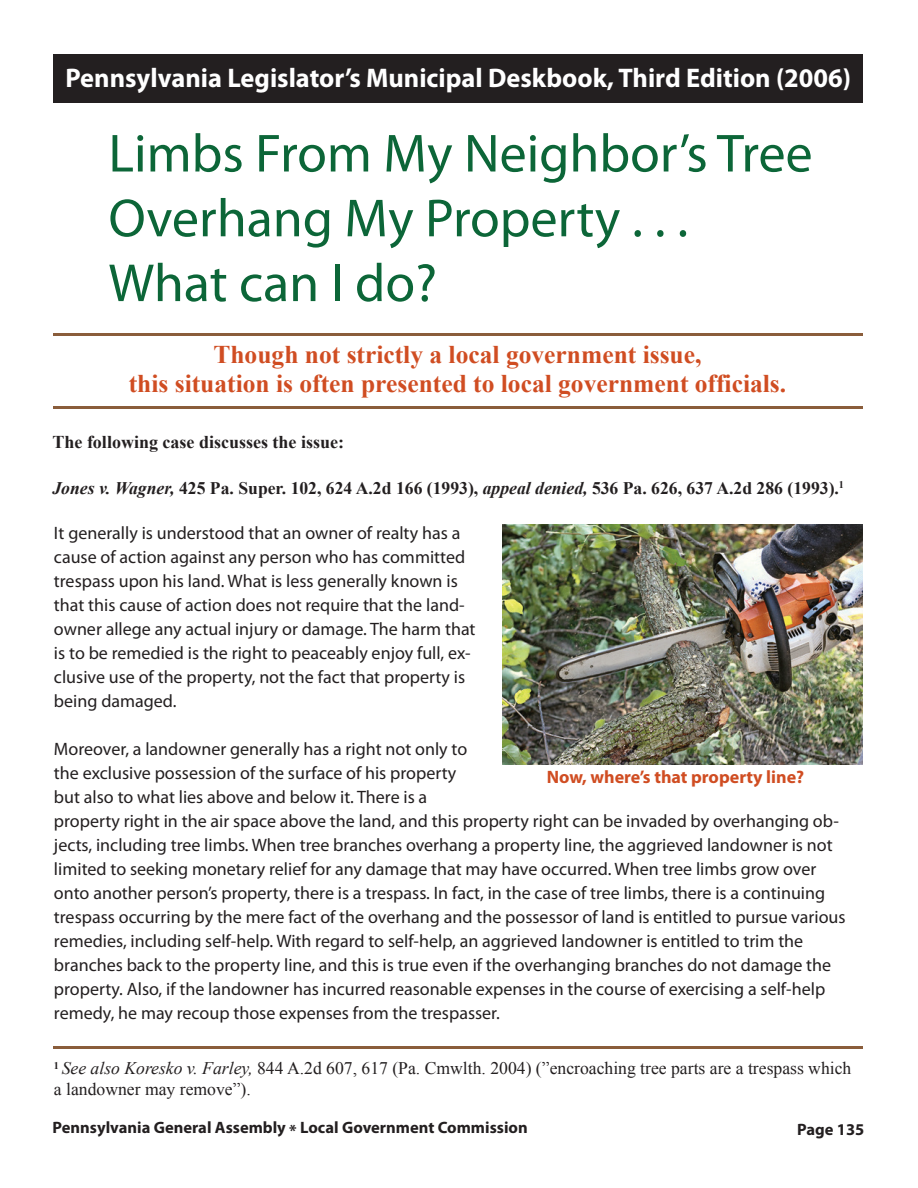
<style>
.page{position:relative;width:918px;height:1188px;background:#fff}
.page>*{position:absolute;margin:0;border:0;box-sizing:border-box;transform-origin:0 0}
.t1{font:54px/64.8px "Myriad Pro";color:#0c6638}
.t2{font:700 27px "Myriad Pro";color:#fff}
.t3{font:700 25.5px/28.5px "Times New Roman";color:#d04d22;text-align:center}
.t4{font:18px/24px "Myriad Pro";color:#231f20}
.t5{font:700 18px "Times New Roman";color:#231f20}
.t6{font:700 18px "Myriad Pro";color:#d04d22}
.t7{font:17.7px/21px "Times New Roman";color:#231f20}
.t8{font:700 17.7px "Times New Roman";color:#231f20}
.t9{font:700 16.5px "Myriad Pro";color:#231f20}
.s1{font-style:italic}
</style>
<div class="page">
<div style="left:53px;top:54px;width:810px;height:48px;background:#231f20"></div>
<hr style="left:53px;top:333px;width:810px;height:2px;background:#8a5d3b">
<hr style="left:53px;top:407px;width:810px;height:2px;background:#8a5d3b">
<hr style="left:53px;top:1046px;width:810px;height:2px;background:#8a5d3b">
<img style="left:503px;top:524px;width:360px;height:241px">
<h2 class="t2" style="left:66px;top:68px;width:787px">Pennsylvania Legislator’s Municipal Deskbook, Third Edition (2006)</h2>
<h1 class="t1" style="left:109px;top:126px;width:706px">Limbs From My Neighbor’s Tree<br>Overhang My Property . . .<br>What can I do?</h1>
<h3 class="t3" style="left:129px;top:343px;width:659px">Though not strictly a local government issue,<br>this situation is often presented to local government officials.</h3>
<p class="t5" style="left:52px;top:436px;width:293px">The following case discusses the issue:</p>
<p class="t8" style="left:52px;top:482px;width:793px"><span class="s1">Jones v. Wagner,</span> 425 Pa. Super. 102, 624 A.2d 166 (1993), <span class="s1">appeal denied,</span> 536 Pa. 626, 637 A.2d 286 (1993).<sup>1</sup></p>
<p class="t4" style="left:54px;top:523px;width:423px">It generally is understood that an owner of realty has a cause of action against any person who has committed trespass upon his land. What is less generally known is that this cause of action does not require that the land&shy;owner allege any actual injury or damage. The harm that is to be remedied is the right to peaceably enjoy full, ex&shy;clusive use of the property, not the fact that property is being damaged.</p>
<p class="t4" style="left:54px;top:739px;width:793px">Moreover, a landowner generally has a right not only to<br>the exclusive possession of the surface of his property<br>but also to what lies above and below it. There is a<br>property right in the air space above the land, and this property right can be invaded by overhanging ob&shy;jects, including tree limbs. When tree branches overhang a property line, the aggrieved landowner is not limited to seeking monetary relief for any damage that may have occurred. When tree limbs grow over onto another person’s property, there is a trespass. In fact, in the case of tree limbs, there is a continuing trespass occurring by the mere fact of the overhang and the possessor of land is entitled to pursue various remedies, including self-help. With regard to self-help, an aggrieved landowner is entitled to trim the branches back to the property line, and this is true even if the overhanging branches do not damage the property. Also, if the landowner has incurred reasonable expenses in the course of exercising a self-help remedy, he may recoup those expenses from the trespasser.</p>
<p class="t6" style="left:547px;top:770px;width:259px">Now, where’s that property line?</p>
<p class="t7" style="left:54px;top:1060px;width:799px"><sup>1</sup> <span class="s1">See also Koresko v. Farley,</span> 844 A.2d 607, 617 (Pa. Cmwlth. 2004) (”encroaching tree parts are a trespass which a landowner may remove”).</p>
<p class="t9" style="left:53px;top:1121px;width:477px">Pennsylvania General Assembly * Local Government Commission</p>
<p class="t9" style="left:797px;top:1123px;width:69px">Page 135</p>
</div>
